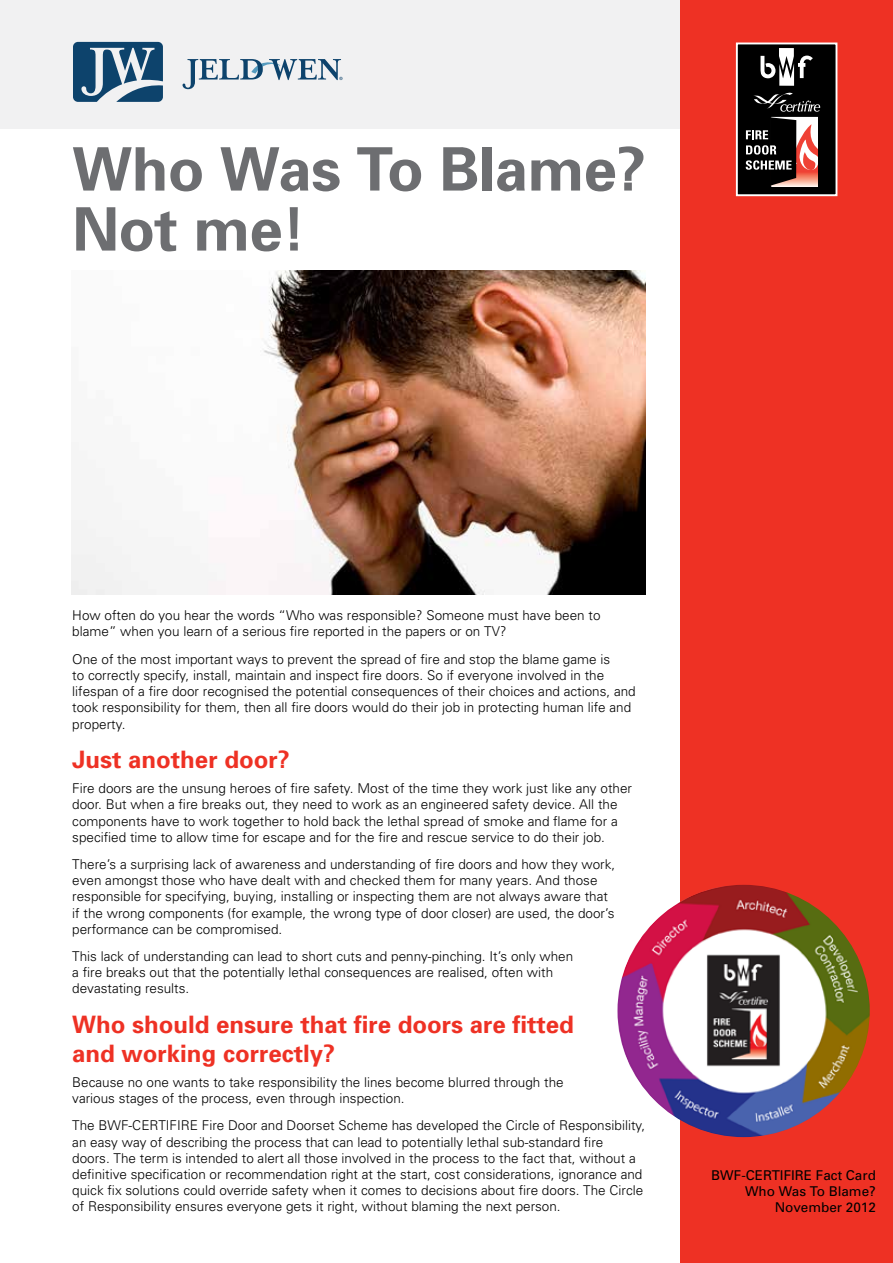
<style>
.page{position:relative;width:893px;height:1263px;background:#fff}
.page>*{position:absolute;margin:0;border:0;box-sizing:border-box;transform-origin:0 0}
.t1{font:700 60px/60px "Univers";letter-spacing:-.01em;color:#6d6e71}
.t2{font:700 24px/28.8px "Univers";color:#ee3124}
.t3{font:300 13.5px/16.2px "Univers";color:#000}
.t4{font:13.5px/16.2px "Univers";color:#000;text-align:right}
</style>
<div class="page">
<div style="left:0;top:0;width:688px;height:128px;background:#f1f1f2"></div>
<div style="left:680px;top:0;width:213px;height:1263px;background:#ee3124"></div>
<img style="left:72px;top:270px;width:574px;height:325px">
<div style="left:737px;top:43px;width:99px;height:152px;background:#000"></div>
<div style="left:736px;top:43px;width:101px;height:153px;border:2px solid #fff"></div>
<div style="left:767px;top:114px;width:63px;height:73px;border:3px solid #000"></div>
<div style="left:762px;top:116px;width:9px;height:71px;background:#000"></div>
<div style="left:819px;top:114px;width:15px;height:74px;background:#000"></div>
<svg style="left:746px;top:118px;width:73px;height:67px"></svg>
<svg style="left:760px;top:48px;width:53px;height:38px"></svg>
<svg style="left:753px;top:93px;width:67px;height:19px"></svg>
<img style="left:617px;top:885px;width:253px;height:252px;border-radius:126px">
<svg style="left:183px;top:59px;width:160px;height:30px"></svg>
<svg style="left:73px;top:42px;width:90px;height:60px"></svg>
<h1 class="t1" style="left:72px;top:137px;width:575px">Who Was To Blame?<br>Not me!</h1>
<p class="t3" style="left:72px;top:607px;width:530px">How often do you hear the words “Who was responsible? Someone must have been to blame” when you learn of a serious fire reported in the papers or on TV?</p>
<p class="t3" style="left:72px;top:650px;width:565px">One of the most important ways to prevent the spread of fire and stop the blame game is<br>to correctly specify, install, maintain and inspect fire doors. So if everyone involved in the lifespan of a fire door recognised the potential consequences of their choices and actions, and took responsibility for them, then all fire doors would do their job in protecting human life and property.</p>
<h2 class="t2" style="left:72px;top:745px;width:219px">Just another door?</h2>
<p class="t3" style="left:72px;top:780px;width:561px">Fire doors are the unsung heroes of fire safety. Most of the time they work just like any other door. But when a fire breaks out, they need to work as an engineered safety device. All the components have to work together to hold back the lethal spread of smoke and flame for a specified time to allow time for escape and for the fire and rescue service to do their job.</p>
<p class="t3" style="left:72px;top:856px;width:544px">There’s a surprising lack of awareness and understanding of fire doors and how they work, even amongst those who have dealt with and checked them for many years. And those responsible for specifying, buying, installing or inspecting them are not always aware that if the wrong components (for example, the wrong type of door closer) are used, the door’s performance can be compromised.</p>
<p class="t3" style="left:72px;top:948px;width:502px">This lack of understanding can lead to short cuts and penny-pinching. It’s only when a fire breaks out that the potentially lethal consequences are realised, often with devastating results.</p>
<h2 class="t2" style="left:72px;top:1009px;width:503px">Who should ensure that fire doors are fitted and working correctly?</h2>
<p class="t3" style="left:72px;top:1073px;width:493px">Because no one wants to take responsibility the lines become blurred through the various stages of the process, even through inspection.</p>
<p class="t3" style="left:72px;top:1117px;width:574px">The BWF-CERTIFIRE Fire Door and Doorset Scheme has developed the Circle of Responsibility, an easy way of describing the process that can lead to potentially lethal sub-standard fire<br>doors. The term is intended to alert all those involved in the process to the fact that, without a definitive specification or recommendation right at the start, cost considerations, ignorance and quick fix solutions could override safety when it comes to decisions about fire doors. The Circle of Responsibility ensures everyone gets it right, without blaming the next person.</p>
<p class="t4" style="left:711px;top:1166px;width:166px">BWF-CERTIFIRE Fact Card<br>Who Was To Blame?<br>November 2012</p>
</div>
